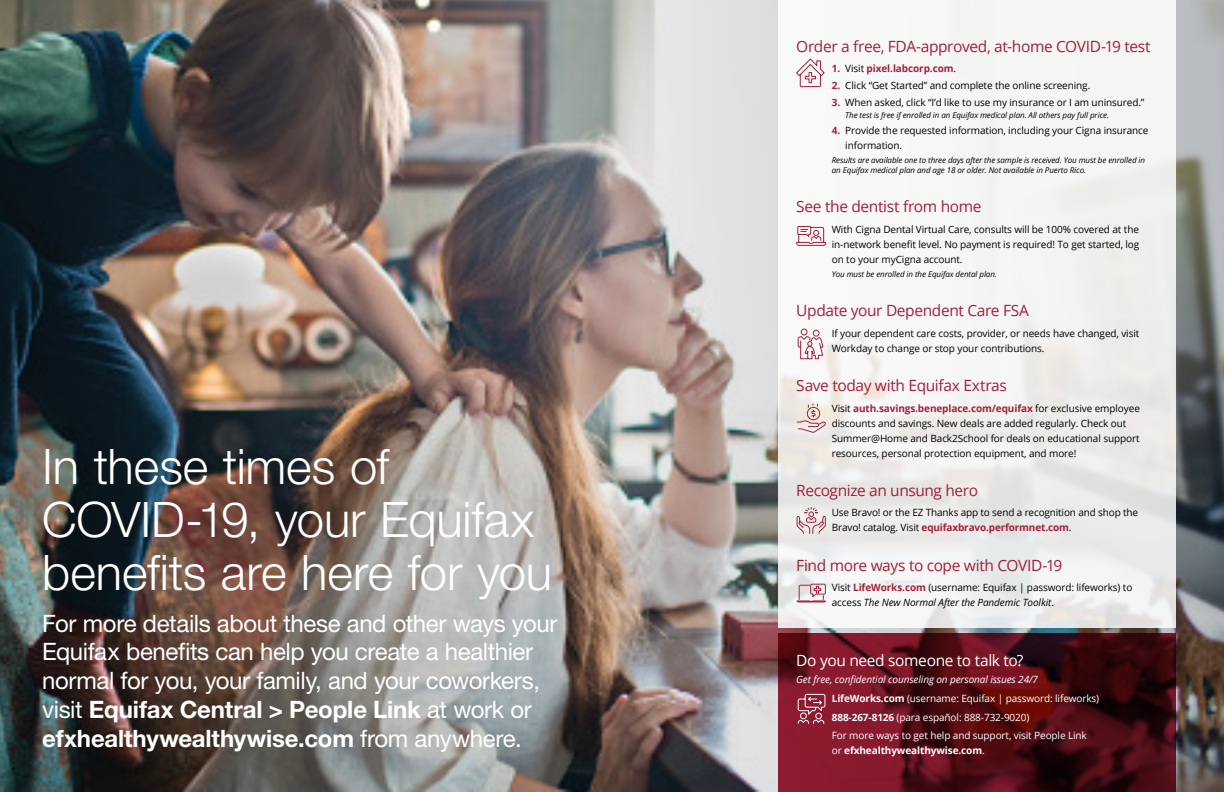
<style>
.page{position:relative;width:1224px;height:792px;background:#fff}
.page>*{position:absolute;margin:0;border:0;box-sizing:border-box;transform-origin:0 0}
.SCP_Body{font:300 49px/53px "Helvetica Neue LT Std";letter-spacing:-.005em;color:#fff}
.SCP_Body-2{font:24px/28.8px "Helvetica Neue LT Std";letter-spacing:-.02em;color:#fff}
.H2_Back{font:15.5px "Open Sans";letter-spacing:-.025em;color:#a42036}
.H2_Back-2{font:15.5px "Open Sans";letter-spacing:-.025em;color:#fff}
.body{font:10px/15px "Open Sans";letter-spacing:-.01em;color:#000}
.body-2{font:10px/15px "Open Sans";letter-spacing:-.01em;color:#fff}
.body-3{font:italic 10px "Open Sans";letter-spacing:-.01em;color:#fff}
.t1{font:700 10px "Open Sans";letter-spacing:-.01em;color:#a42036}
.P_Footer{font:italic 8px/10px "Open Sans";letter-spacing:-.01em;color:#000}
.s1{font-weight:700}
.s2{font-weight:400;color:#000}
.s3{font-weight:700;color:#a42036}
.s4{font-style:italic}
</style>
<div class="page">
<img style="left:0;top:0;width:489px;height:792px">
<img style="left:489px;top:0;width:735px;height:792px">
<div style="left:779px;top:0;width:397px;height:627px;background:linear-gradient(to bottom,#f8f8f8,#ebebeb)"></div>
<svg style="left:779px;top:634px;width:397px;height:158px;background:#560f18"></svg>
<svg style="left:798px;top:694px;width:28px;height:30px"></svg>
<svg style="left:797px;top:403px;width:29px;height:44px"></svg>
<svg style="left:796px;top:58px;width:29px;height:29px"></svg>
<svg style="left:796px;top:226px;width:30px;height:20px"></svg>
<svg style="left:798px;top:328px;width:25px;height:31px"></svg>
<svg style="left:797px;top:507px;width:29px;height:27px"></svg>
<svg style="left:797px;top:584px;width:29px;height:19px"></svg>
<p class="SCP_Body" style="left:42px;top:439px;width:511px">In these times of<br>COVID-19, your Equifax benefits are here for you</p>
<p class="SCP_Body-2" style="left:42px;top:608px;width:517px">For more details about these and other ways your Equifax benefits can help you create a healthier normal for you, your family, and your coworkers, visit <span class="s1">Equifax Central &gt; People Link</span> at work or <span class="s1">efxhealthywealthywise.com</span> from anywhere.</p>
<p class="H2_Back" style="left:796px;top:35px;width:356px">Order a free, FDA-approved, at-home COVID-19 test</p>
<p class="t1" style="left:832px;top:61px;width:126px">1. <span class="s2">Visit</span> pixel.labcorp.com<span class="s2">.</span></p>
<p class="body" style="left:832px;top:77px;width:260px"><span class="s3">2.</span> Click “Get Started” and complete the online screening.</p>
<p class="body" style="left:832px;top:94px;width:314px"><span class="s3">3.</span> When asked, click “I’d like to use my insurance or I am uninsured.”</p>
<p class="P_Footer" style="left:845px;top:109px;width:265px">The test is free if enrolled in an Equifax medical plan. All others pay full price.</p>
<p class="body" style="left:845px;top:123px;width:305px;text-indent:-14px"><span class="s3">4.</span> Provide the requested information, including your Cigna insurance information.</p>
<p class="P_Footer" style="left:832px;top:155px;width:315px">Results are available one to three days after the sample is received. You must be enrolled in an Equifax medical plan and age 18 or older. Not available in Puerto Rico.</p>
<p class="H2_Back" style="left:796px;top:196px;width:187px">See the dentist from home</p>
<p class="body" style="left:832px;top:221px;width:309px;text-align:justify">With Cigna Dental Virtual Care, consults will be 100% covered at the in-network benefit level. No payment is required! To get started, log on to your myCigna account.</p>
<p class="P_Footer" style="left:832px;top:269px;width:167px">You must be enrolled in the Equifax dental plan.</p>
<p class="H2_Back" style="left:796px;top:300px;width:234px">Update your Dependent Care FSA</p>
<p class="body" style="left:832px;top:325px;width:309px">If your dependent care costs, provider, or needs have changed, visit<br>Workday to change or stop your contributions.</p>
<p class="H2_Back" style="left:796px;top:375px;width:212px">Save today with Equifax Extras</p>
<p class="body" style="left:832px;top:400px;width:310px">Visit <span class="s3">auth.savings.beneplace.com/equifax</span> for exclusive employee discounts and savings. New deals are added regularly. Check out Summer@Home and Back2School for deals on educational support resources, personal protection equipment, and more!</p>
<p class="H2_Back" style="left:796px;top:480px;width:183px">Recognize an unsung hero</p>
<p class="body" style="left:832px;top:505px;width:308px">Use Bravo! or the EZ Thanks app to send a recognition and shop the<br>Bravo! catalog. Visit <span class="s3">equifaxbravo.performnet.com</span>.</p>
<p class="H2_Back" style="left:796px;top:555px;width:268px">Find more ways to cope with COVID-19</p>
<p class="body" style="left:832px;top:580px;width:302px">Visit <span class="s3">LifeWorks.com</span> (username: Equifax | password: lifeworks) to access <span class="s4">The New Normal After the Pandemic Toolkit</span>.</p>
<p class="H2_Back-2" style="left:796px;top:650px;width:229px">Do you need someone to talk to?</p>
<p class="body-3" style="left:796px;top:672px;width:243px">Get free, confidential counseling on personal issues 24/7</p>
<p class="body-2" style="left:832px;top:691px;width:269px"><span class="s1">LifeWorks.com</span> (username: Equifax | password: lifeworks)</p>
<p class="body-2" style="left:832px;top:709px;width:199px"><span class="s1">888-267-8126</span> (para español: 888-732-9020)</p>
<p class="body-2" style="left:832px;top:728px;width:257px">For more ways to get help and support, visit People Link or <span class="s1">efxhealthywealthywise.com</span>.</p>
</div>
